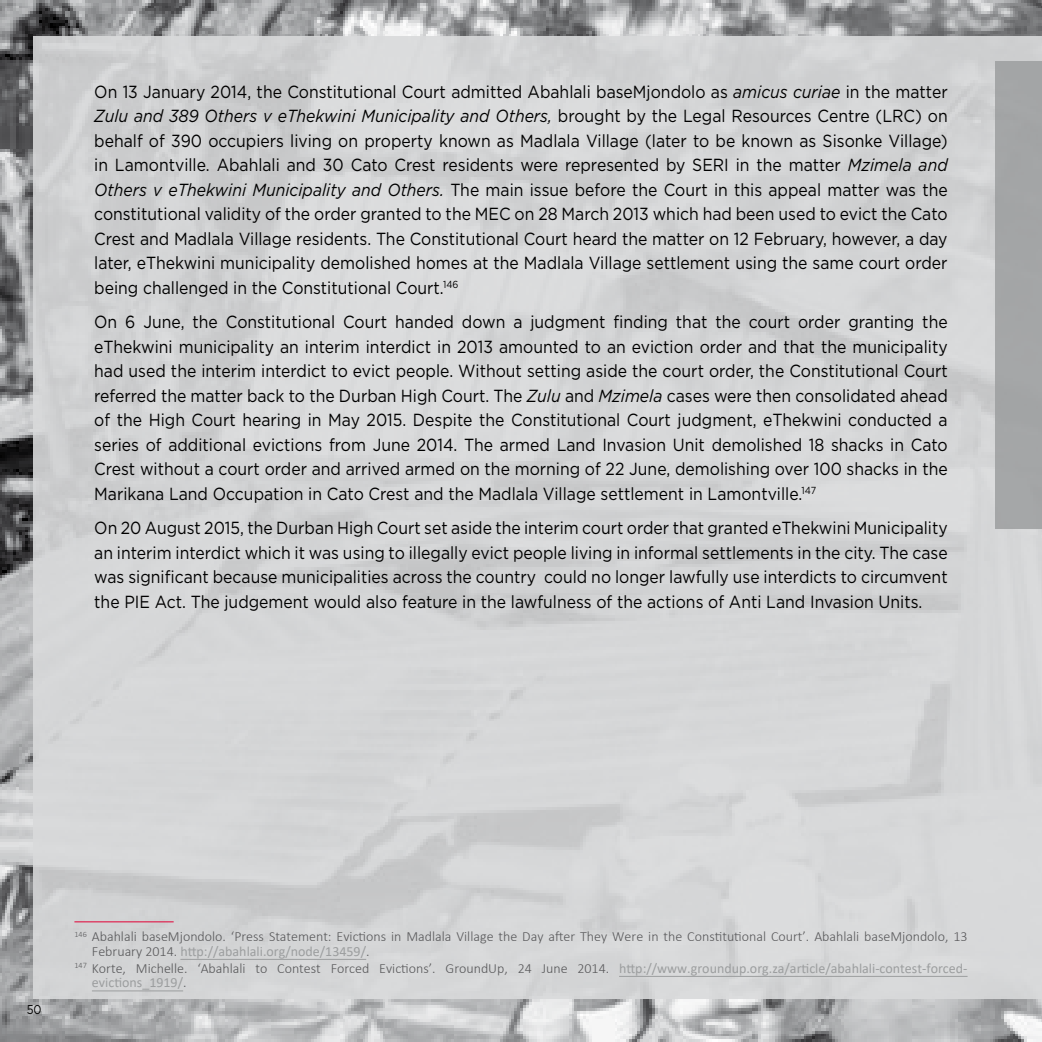
<style>
.page{position:relative;width:1042px;height:1042px;background:#fff}
.page>*{position:absolute;margin:0;border:0;box-sizing:border-box;transform-origin:0 0}
.t1{font:17.5px/24.5px "Gotham";color:#000;text-align:justify;scale:.9 1}
.t2{font:300 14px/14.5px "Calibri";color:#58585a}
.t3{font:14px/14.5px "Calibri";color:#9c9e9f}
.t4{font:12.78px "Gotham";color:#000;scale:.88 1}
.s1{font-style:italic}
.s2{font-weight:400;color:#9c9e9f}
.s3{font-weight:300;color:#58585a}
</style>
<div class="page">
<img style="left:0;top:0;width:1042px;height:1042px">
<div style="left:33px;top:36px;width:1009px;height:962px;background:#d9dadb"></div>
<hr style="left:74px;top:921px;width:100px;height:1px;background:#e20035">
<hr style="left:180px;top:959px;width:186px;height:1px;background:#9c9e9f">
<hr style="left:619px;top:976px;width:348px;height:1px;background:#9c9e9f">
<hr style="left:92px;top:990px;width:91px;height:1px;background:#9c9e9f">
<div style="left:995px;top:61px;width:47px;height:468px;background:#a4a6a7"></div>
<p class="t1" style="left:94px;top:79px;width:950px">On 13 January 2014, the Constitutional Court admitted Abahlali baseMjondolo as <span class="s1">amicus curiae</span> in the matter <span class="s1">Zulu and 389 Others v eThekwini Municipality and Others,</span> brought by the Legal Resources Centre (LRC) on behalf of 390 occupiers living on property known as Madlala Village (later to be known as Sisonke Village) in Lamontville. Abahlali and 30 Cato Crest residents were represented by SERI in the matter <span class="s1">Mzimela and Others v eThekwini Municipality and Others.</span> The main issue before the Court in this appeal matter was the constitutional validity of the order granted to the MEC on 28 March 2013 which had been used to evict the Cato Crest and Madlala Village residents. The Constitutional Court heard the matter on 12 February, however, a day later, eThekwini municipality demolished homes at the Madlala Village settlement using the same court order being challenged in the Constitutional Court.<sup>146</sup></p>
<p class="t1" style="left:94px;top:309px;width:950px">On 6 June, the Constitutional Court handed down a judgment finding that the court order granting the eThekwini municipality an interim interdict in 2013 amounted to an eviction order and that the municipality had used the interim interdict to evict people. Without setting aside the court order, the Constitutional Court referred the matter back to the Durban High Court. The <span class="s1">Zulu</span> and <span class="s1">Mzimela</span> cases were then consolidated ahead of the High Court hearing in May 2015. Despite the Constitutional Court judgment, eThekwini conducted a series of additional evictions from June 2014. The armed Land Invasion Unit demolished 18 shacks in Cato Crest without a court order and arrived armed on the morning of 22 June, demolishing over 100 shacks in the Marikana Land Occupation in Cato Crest and the Madlala Village settlement in Lamontville.<sup>147</sup></p>
<p class="t1" style="left:94px;top:515px;width:950px">On 20 August 2015, the Durban High Court set aside the interim court order that granted eThekwini Municipality an interim interdict which it was using to illegally evict people living in informal settlements in the city. The case was significant because municipalities across the country could no longer lawfully use interdicts to circumvent the PIE Act. The judgement would also feature in the lawfulness of the actions of Anti Land Invasion Units.</p>
<p class="t4" style="left:27px;top:1001px;width:18px">50</p>
<p class="t2" style="left:92px;top:929px;width:877px;text-indent:-18px"><sup>146</sup> Abahlali baseMjondolo. ‘Press Statement: Evictions in Madlala Village the Day after They Were in the Constitutional Court’. Abahlali baseMjondolo, 13<br>February 2014. <span class="s2">http://abahlali.org/node/13459/</span>.</p>
<p class="t3" style="left:92px;top:960px;width:877px;text-indent:-18px"><sup>147</sup> <span class="s3">Korte, Michelle. ‘Abahlali to Contest Forced Evictions’. GroundUp, 24 June 2014.</span> http://www.groundup.org.za/article/abahlali-contest-forced&shy;evictions_1919/<span class="s3">.</span></p>
</div>
